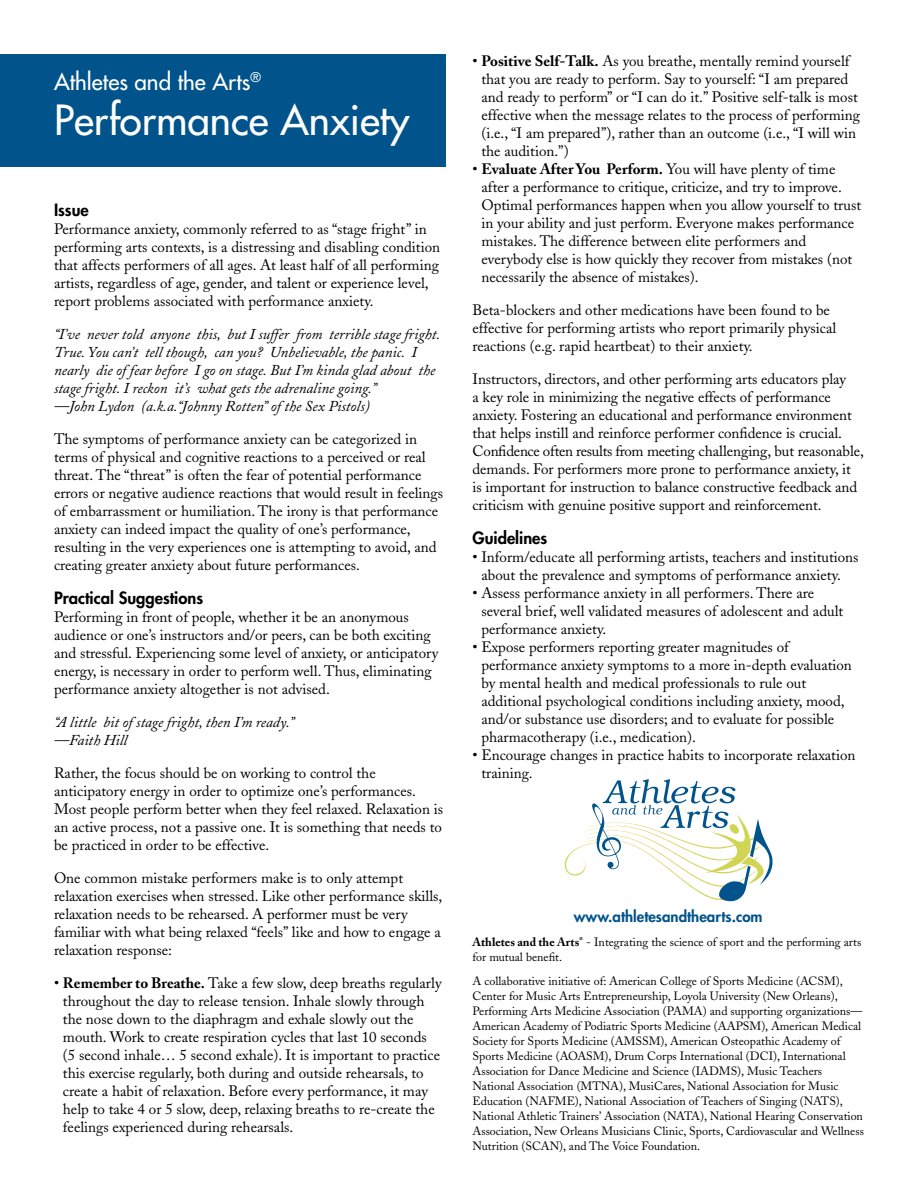
<style>
.page{position:relative;width:918px;height:1188px;background:#fff}
.page>*{position:absolute;margin:0;border:0;box-sizing:border-box;transform-origin:0 0}
.t1{font:40.5px "Futura";color:#fff}
.t2{font:22.5px "Futura";color:#fff}
.t3{font:800 16.5px "Futura";color:#000}
.t4{font:15px/18px "Adobe Caslon";color:#000}
.t5{font:italic 15px/18px "Adobe Caslon";color:#000}
.t6{font:800 15px "Futura";color:#00538b}
.t7{font:12px/15px "Adobe Caslon";color:#000}
.s1{font-weight:700}
</style>
<div class="page">
<div style="left:0;top:54px;width:446px;height:112px;background:#00538b"></div>
<svg style="left:565px;top:779px;width:208px;height:122px"></svg>
<h2 class="t2" style="left:54px;top:67px;width:209px">Athletes and the Arts<sup>®</sup></h2>
<h1 class="t1" style="left:54px;top:94px;width:357px">Performance Anxiety</h1>
<p class="t3" style="left:54px;top:199px;width:36px">Issue</p>
<p class="t4" style="left:54px;top:220px;width:388px">Performance anxiety, commonly referred to as “stage fright” in performing arts contexts, is a distressing and disabling condition that affects performers of all ages. At least half of all performing artists, regardless of age, gender, and talent or experience level, report problems associated with performance anxiety.</p>
<p class="t5" style="left:54px;top:325px;width:388px">“I’ve never told anyone this, but I suffer from terrible stage fright.<br>True. You can’t tell though, can you? Unbelievable, the panic. I nearly die of fear before I go on stage. But I’m kinda glad about the stage fright. I reckon it’s what gets the adrenaline going.”<br>—John Lydon (a.k.a.“Johnny Rotten” of the Sex Pistols)</p>
<p class="t4" style="left:54px;top:430px;width:391px">The symptoms of performance anxiety can be categorized in terms of physical and cognitive reactions to a perceived or real threat. The “threat” is often the fear of potential performance errors or negative audience reactions that would result in feelings of embarrassment or humiliation. The irony is that performance anxiety can indeed impact the quality of one’s performance, resulting in the very experiences one is attempting to avoid, and creating greater anxiety about future performances.</p>
<p class="t3" style="left:54px;top:587px;width:151px">Practical Suggestions</p>
<p class="t4" style="left:54px;top:608px;width:386px">Performing in front of people, whether it be an anonymous audience or one’s instructors and/or peers, can be both exciting and stressful. Experiencing some level of anxiety, or anticipatory energy, is necessary in order to perform well. Thus, eliminating performance anxiety altogether is not advised.</p>
<p class="t5" style="left:54px;top:714px;width:242px">“A little bit of stage fright, then I’m ready.” —Faith Hill</p>
<p class="t4" style="left:54px;top:764px;width:391px">Rather, the focus should be on working to control the anticipatory energy in order to optimize one’s performances.<br>Most people perform better when they feel relaxed. Relaxation is an active process, not a passive one. It is something that needs to be practiced in order to be effective.</p>
<p class="t4" style="left:54px;top:869px;width:390px">One common mistake performers make is to only attempt relaxation exercises when stressed. Like other performance skills, relaxation needs to be rehearsed. A performer must be very familiar with what being relaxed “feels” like and how to engage a relaxation response:</p>
<p class="t4" style="left:63px;top:974px;width:380px;text-indent:-9px">• <span class="s1">Remember to Breathe.</span> Take a few slow, deep breaths regularly throughout the day to release tension. Inhale slowly through the nose down to the diaphragm and exhale slowly out the mouth. Work to create respiration cycles that last 10 seconds (5 second inhale… 5 second exhale). It is important to practice this exercise regularly, both during and outside rehearsals, to create a habit of relaxation. Before every performance, it may help to take 4 or 5 slow, deep, relaxing breaths to re-create the feelings experienced during rehearsals.</p>
<p class="t4" style="left:481px;top:52px;width:380px;text-indent:-9px">• <span class="s1">Positive Self-Talk.</span> As you breathe, mentally remind yourself that you are ready to perform. Say to yourself: “I am prepared and ready to perform” or “I can do it.” Positive self-talk is most effective when the message relates to the process of performing (i.e., “I am prepared”), rather than an outcome (i.e., “I will win the audition.”)</p>
<p class="t4" style="left:481px;top:160px;width:381px;text-indent:-9px">• <span class="s1">Evaluate After You Perform.</span> You will have plenty of time after a performance to critique, criticize, and try to improve.<br>Optimal performances happen when you allow yourself to trust in your ability and just perform. Everyone makes performance mistakes. The difference between elite performers and everybody else is how quickly they recover from mistakes (not necessarily the absence of mistakes).</p>
<p class="t4" style="left:472px;top:301px;width:365px">Beta-blockers and other medications have been found to be effective for performing artists who report primarily physical reactions (e.g. rapid heartbeat) to their anxiety.</p>
<p class="t4" style="left:472px;top:370px;width:393px">Instructors, directors, and other performing arts educators play<br>a key role in minimizing the negative effects of performance anxiety. Fostering an educational and performance environment that helps instill and reinforce performer confidence is crucial.<br>Confidence often results from meeting challenging, but reasonable, demands. For performers more prone to performance anxiety, it is important for instruction to balance constructive feedback and criticism with genuine positive support and reinforcement.</p>
<p class="t3" style="left:472px;top:527px;width:76px">Guidelines</p>
<p class="t4" style="left:472px;top:548px;width:388px;text-align:center">• Inform/educate all performing artists, teachers and institutions about the prevalence and symptoms of performance anxiety.</p>
<p class="t4" style="left:481px;top:584px;width:363px;text-indent:-9px">• Assess performance anxiety in all performers. There are several brief, well validated measures of adolescent and adult performance anxiety.</p>
<p class="t4" style="left:481px;top:638px;width:372px;text-indent:-9px">• Expose performers reporting greater magnitudes of performance anxiety symptoms to a more in-depth evaluation by mental health and medical professionals to rule out additional psychological conditions including anxiety, mood, and/or substance use disorders; and to evaluate for possible pharmacotherapy (i.e., medication).</p>
<p class="t4" style="left:481px;top:746px;width:376px;text-indent:-9px">• Encourage changes in practice habits to incorporate relaxation training.</p>
<p class="t6" style="left:574px;top:907px;width:190px">www.athletesandthearts.com</p>
<p class="t7" style="left:472px;top:935px;width:390px"><span class="s1">Athletes and the Arts</span><sup>®</sup> - Integrating the science of sport and the performing arts for mutual benefit.</p>
<p class="t7" style="left:473px;top:974px;width:393px">A collaborative initiative of: American College of Sports Medicine (ACSM), Center for Music Arts Entrepreneurship, Loyola University (New Orleans), Performing Arts Medicine Association (PAMA) and supporting organizations— American Academy of Podiatric Sports Medicine (AAPSM), American Medical Society for Sports Medicine (AMSSM), American Osteopathic Academy of Sports Medicine (AOASM), Drum Corps International (DCI), International Association for Dance Medicine and Science (IADMS), Music Teachers National Association (MTNA), MusiCares, National Association for Music Education (NAFME), National Association of Teachers of Singing (NATS), National Athletic Trainers’ Association (NATA), National Hearing Conservation Association, New Orleans Musicians Clinic, Sports, Cardiovascular and Wellness Nutrition (SCAN), and The Voice Foundation.</p>
</div>
